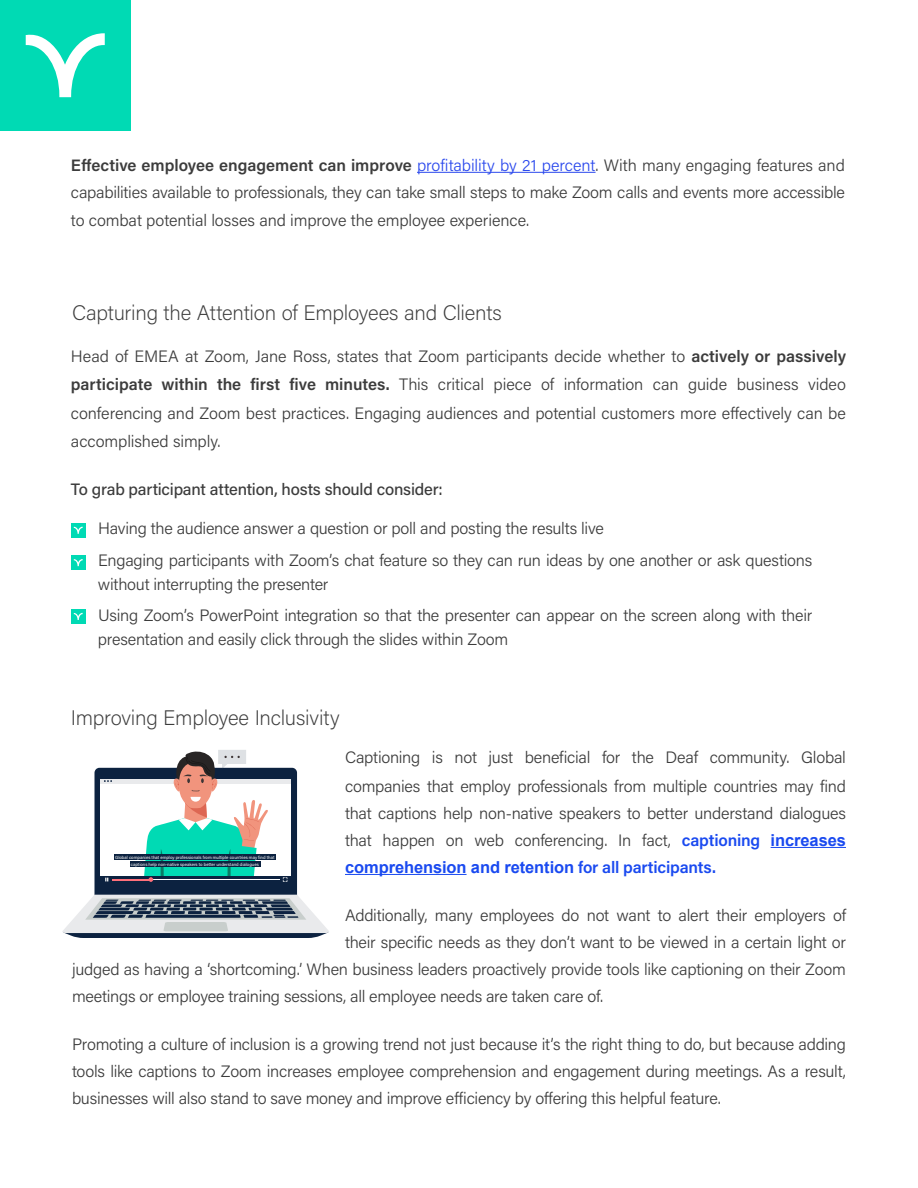
<style>
.page{position:relative;width:918px;height:1188px;background:#fff}
.page>*{position:absolute;margin:0;border:0;box-sizing:border-box;transform-origin:0 0}
.t1{font:200 21px "Acumin Pro";letter-spacing:-.01em;color:#3c3c3c}
.t2{font:300 16.5px/28.5px "Acumin Pro";letter-spacing:-.015em;color:#3c3c3c}
.t3{font:500 16.5px "Acumin Pro";letter-spacing:-.01em;color:#3c3c3c}
.t4{font:700 16.5px "Arial";letter-spacing:-.005em;color:#1a4af0}
.t5{font:4.5px/6.6px "Acumin Pro";color:#fff;text-align:center}
.s1{font-weight:600}
.s2{color:#2b49ed}
.s3{font-weight:600;color:#1a4af0}
.s4{font-family:"Arial";font-weight:700;color:#1a4af0}
.s5{font-family:"Acumin Pro";font-weight:600}
</style>
<div class="page">
<div style="left:0;top:0;width:130px;height:130px;background:#00dab4"></div>
<svg style="left:26px;top:33px;width:79px;height:64px"></svg>
<div style="left:71px;top:523px;width:15px;height:15px;background:#00dab4"></div>
<svg style="left:74px;top:527px;width:9px;height:7px"></svg>
<div style="left:71px;top:555px;width:15px;height:15px;background:#00dab4"></div>
<svg style="left:74px;top:559px;width:9px;height:7px"></svg>
<div style="left:71px;top:609px;width:15px;height:15px;background:#00dab4"></div>
<svg style="left:74px;top:613px;width:9px;height:7px"></svg>
<hr style="left:417px;top:172px;width:179px;height:1px;background:#2b49ed">
<hr style="left:771px;top:847px;width:75px;height:1px;background:#1a4af0">
<hr style="left:345px;top:874px;width:122px;height:1px;background:#1a4af0">
<svg style="left:62px;top:750px;width:267px;height:188px"></svg>
<div style="left:114px;top:854px;width:162px;height:6px;background:#0c2240"></div>
<div style="left:130px;top:861px;width:131px;height:6px;background:#0c2240"></div>
<p class="t2" style="left:71px;top:151px;width:776px;line-height:27px"><span class="s1">Effective employee engagement can improve</span> <span class="s2">profitability by 21 percent</span>. With many engaging features and capabilities available to professionals, they can take small steps to make Zoom calls and events more accessible</p>
<p class="t2" style="left:71px;top:206px;width:460px">to combat potential losses and improve the employee experience.</p>
<p class="t1" style="left:72px;top:298px;width:431px">Capturing the Attention of Employees and Clients</p>
<p class="t2" style="left:71px;top:341px;width:777px;text-align:justify">Head of EMEA at Zoom, Jane Ross, states that Zoom participants decide whether to <span class="s1">actively or passively participate within the first five minutes.</span> This critical piece of information can guide business video conferencing and Zoom best practices. Engaging audiences and potential customers more effectively can be accomplished simply.</p>
<p class="t3" style="left:71px;top:477px;width:373px">To grab participant attention, hosts should consider:</p>
<p class="t2" style="left:71px;top:513px;width:534px">• Having the audience answer a question or poll and posting the results live</p>
<p class="t2" style="left:98px;top:547px;width:716px;line-height:24px;text-indent:-27px">• Engaging participants with Zoom’s chat feature so they can run ideas by one another or ask questions without interrupting the presenter</p>
<p class="t2" style="left:98px;top:603px;width:716px;line-height:24px;text-indent:-27px">• Using Zoom’s PowerPoint integration so that the presenter can appear on the screen along with their presentation and easily click through the slides within Zoom</p>
<p class="t1" style="left:71px;top:704px;width:270px">Improving Employee Inclusivity</p>
<p class="t2" style="left:345px;top:743px;width:502px">Captioning is not just beneficial for the Deaf community. Global companies that employ professionals from multiple countries may find</p>
<p class="t2" style="left:345px;top:799px;width:503px;line-height:27px">that captions help non-native speakers to better understand dialogues that happen on web conferencing. In fact, <span class="s3">captioning</span> <span class="s4">increases</span></p>
<p class="t4" style="left:345px;top:855px;width:372px">comprehension and retention <span class="s5">for all participants.</span></p>
<p class="t2" style="left:345px;top:900px;width:503px">Additionally, many employees do not want to alert their employers of</p>
<p class="t2" style="left:345px;top:927px;width:503px">their specific needs as they don’t want to be viewed in a certain light or</p>
<p class="t2" style="left:72px;top:954px;width:775px">judged as having a ‘shortcoming.’ When business leaders proactively provide tools like captioning on their Zoom</p>
<p class="t2" style="left:72px;top:981px;width:533px">meetings or employee training sessions, all employee needs are taken care of.</p>
<p class="t2" style="left:72px;top:1030px;width:775px;line-height:27px;text-align:justify">Promoting a culture of inclusion is a growing trend not just because it’s the right thing to do, but because adding tools like captions to Zoom increases employee comprehension and engagement during meetings. As a result, businesses will also stand to save money and improve efficiency by offering this helpful feature.</p>
<p class="t5" style="left:115px;top:854px;width:161px">Global companies that employ professionals from multiple countries may find that captions help non-native speakers to better understand dialogues</p>
</div>
